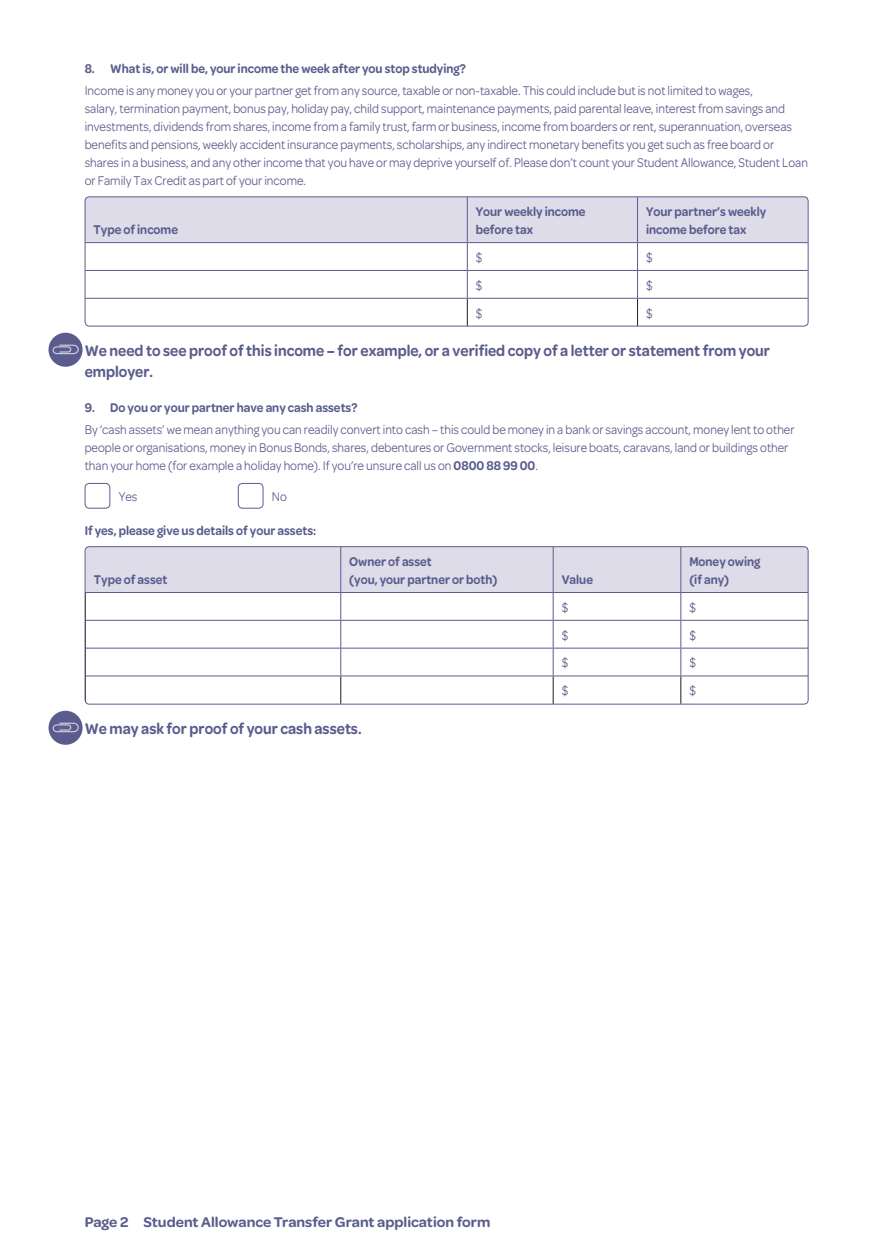
<style>
.page{position:relative;width:893px;height:1260px;background:#fff}
.page>*{position:absolute;margin:0;border:0;box-sizing:border-box;transform-origin:0 0}
.t1{font:600 16.5px/21px "Omnes";color:#5a5c8d;scale:.9 1}
.t2{font:600 15px "Omnes";color:#5a5c8d}
.t3{font:13.5px/18px "Omnes";color:#5a5c8d;scale:.9 1}
.t4{font:600 13.5px/18px "Omnes";color:#5a5c8d;scale:.9 1}
.s1{font-weight:600}
</style>
<div class="page">
<svg style="left:85px;top:197px;width:722px;height:129px"></svg>
<hr style="left:85px;top:298px;width:382px;height:1px;background:#5a5c8d">
<hr style="left:467px;top:298px;width:170px;height:1px;background:#5a5c8d">
<hr style="left:637px;top:298px;width:170px;height:1px;background:#5a5c8d">
<div style="left:85px;top:196px;width:723px;height:130px;border:1px solid #5a5c8d;border-radius:4px"></div>
<div style="left:85px;top:483px;width:25px;height:25px;border:1px solid #5a5c8d;border-radius:4px"></div>
<div style="left:238px;top:483px;width:25px;height:25px;border:1px solid #5a5c8d;border-radius:4px"></div>
<svg style="left:85px;top:546px;width:722px;height:157px"></svg>
<hr style="left:86px;top:675px;width:254px;height:1px;background:#5a5c8d">
<hr style="left:340px;top:675px;width:213px;height:1px;background:#5a5c8d">
<hr style="left:553px;top:675px;width:127px;height:1px;background:#5a5c8d">
<hr style="left:680px;top:675px;width:127px;height:1px;background:#5a5c8d">
<div style="left:85px;top:546px;width:723px;height:158px;border:1px solid #5a5c8d;border-radius:4px"></div>
<div style="left:48px;top:333px;width:35px;height:34px;background:#5a5c8d;border-radius:50%"></div>
<svg style="left:53px;top:344px;width:26px;height:10px"></svg>
<div style="left:48px;top:710px;width:35px;height:35px;background:#5a5c8d;border-radius:50%"></div>
<svg style="left:53px;top:722px;width:26px;height:10px"></svg>
<p class="t4" style="left:85px;top:59px;width:425px">8. What is, or will be, your income the week after you stop studying?</p>
<p class="t3" style="left:85px;top:81px;width:805px">Income is any money you or your partner get from any source, taxable or non-taxable. This could include but is not limited to wages,<br>salary, termination payment, bonus pay, holiday pay, child support, maintenance payments, paid parental leave, interest from savings and investments, dividends from shares, income from a family trust, farm or business, income from boarders or rent, superannuation, overseas benefits and pensions, weekly accident insurance payments, scholarships, any indirect monetary benefits you get such as free board or shares in a business, and any other income that you have or may deprive yourself of. Please don’t count your Student Allowance, Student Loan or Family Tax Credit as part of your income.</p>
<p class="t4" style="left:94px;top:220px;width:95px">Type of income</p>
<p class="t4" style="left:475px;top:202px;width:123px">Your weekly income before tax</p>
<p class="t4" style="left:646px;top:202px;width:135px">Your partner’s weekly income before tax</p>
<p class="t3" style="left:475px;top:248px;width:9px">$</p>
<p class="t3" style="left:646px;top:248px;width:9px">$</p>
<p class="t3" style="left:475px;top:275px;width:9px">$</p>
<p class="t3" style="left:646px;top:275px;width:9px">$</p>
<p class="t3" style="left:475px;top:303px;width:9px">$</p>
<p class="t3" style="left:646px;top:303px;width:9px">$</p>
<p class="t1" style="left:85px;top:339px;width:762px">We need to see proof of this income – for example, or a verified copy of a letter or statement from your employer.</p>
<p class="t4" style="left:85px;top:398px;width:304px">9. Do you or your partner have any cash assets?</p>
<p class="t3" style="left:85px;top:420px;width:790px">By ‘cash assets’ we mean anything you can readily convert into cash – this could be money in a bank or savings account, money lent to other people or organisations, money in Bonus Bonds, shares, debentures or Government stocks, leisure boats, caravans, land or buildings other than your home (for example a holiday home). If you’re unsure call us on <span class="s1">0800 88 99 00</span>.</p>
<p class="t3" style="left:119px;top:487px;width:22px">Yes</p>
<p class="t3" style="left:272px;top:487px;width:18px">No</p>
<p class="t4" style="left:85px;top:521px;width:259px">If yes, please give us details of your assets:</p>
<p class="t4" style="left:94px;top:570px;width:83px">Type of asset</p>
<p class="t4" style="left:689px;top:552px;width:80px">Money owing (if any)</p>
<p class="t4" style="left:349px;top:552px;width:166px">Owner of asset<br>(you, your partner or both)</p>
<p class="t4" style="left:561px;top:570px;width:36px">Value</p>
<p class="t1" style="left:85px;top:717px;width:309px">We may ask for proof of your cash assets.</p>
<p class="t3" style="left:561px;top:597px;width:9px">$</p>
<p class="t3" style="left:689px;top:597px;width:9px">$</p>
<p class="t3" style="left:561px;top:625px;width:9px">$</p>
<p class="t3" style="left:689px;top:625px;width:9px">$</p>
<p class="t3" style="left:561px;top:653px;width:9px">$</p>
<p class="t3" style="left:689px;top:653px;width:9px">$</p>
<p class="t3" style="left:561px;top:681px;width:9px">$</p>
<p class="t3" style="left:689px;top:681px;width:9px">$</p>
<p class="t2" style="left:85px;top:1211px;width:407px">Page 2 Student Allowance Transfer Grant application form</p>
</div>
